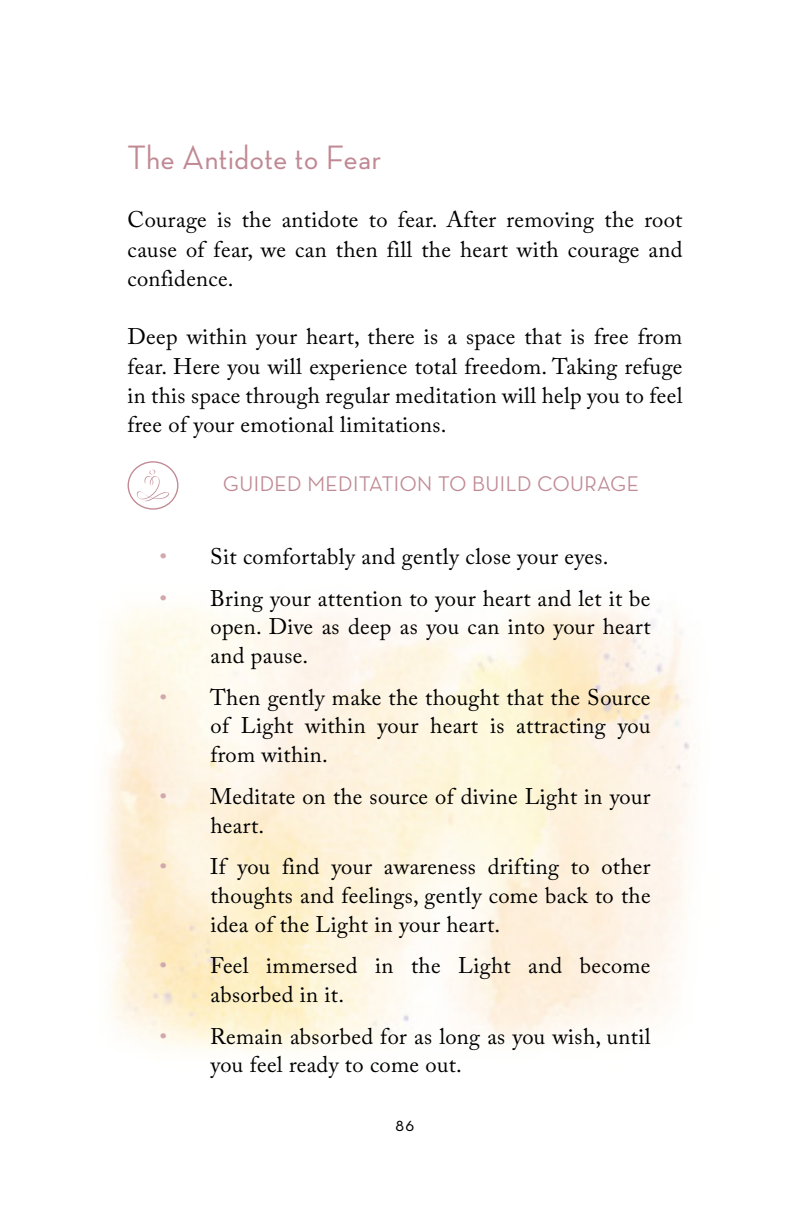
<style>
.page{position:relative;width:810px;height:1215px;background:#fff}
.page>*{position:absolute;margin:0;border:0;box-sizing:border-box;transform-origin:0 0}
.t1{font:500 34.43px "Neutraface Display";letter-spacing:.015em;color:#c08993}
.t2{font:22.5px/28.8px "Adobe Caslon Pro";letter-spacing:.015em;color:#000;text-align:justify}
.t3{font:500 21.6px "Neutraface Display";letter-spacing:.025em;color:#c08993}
.t4{font:500 19.8px "Neutraface Display";color:#000}
.s1{color:#d0a8ad}
</style>
<div class="page">
<div style="left:128px;top:461px;width:50px;height:49px;border:1px solid #c08993;border-radius:50%"></div>
<svg style="left:136px;top:470px;width:33px;height:31px"></svg>
<h1 class="t1" style="left:128px;top:138px;width:255px">The Antidote to Fear</h1>
<p class="t2" style="left:128px;top:205px;width:556px">Courage is the antidote to fear. After removing the root cause of fear, we can then fill the heart with courage and confidence.</p>
<p class="t2" style="left:128px;top:322px;width:556px">Deep within your heart, there is a space that is free from fear. Here you will experience total freedom. Taking refuge in this space through regular meditation will help you to feel free of your emotional limitations.</p>
<p class="t3" style="left:223px;top:471px;width:417px">GUIDED MEDITATION TO BUILD COURAGE</p>
<p class="t2" style="left:159px;top:542px;width:450px"><span class="s1">•</span> Sit comfortably and gently close your eyes.</p>
<p class="t2" style="left:210px;top:583px;width:442px;text-indent:-51px"><span class="s1">•</span> Bring your attention to your heart and let it be open. Dive as deep as you can into your heart and pause.</p>
<p class="t2" style="left:210px;top:682px;width:442px;text-indent:-51px"><span class="s1">•</span> Then gently make the thought that the Source of Light within your heart is attracting you from within.</p>
<p class="t2" style="left:210px;top:782px;width:442px;text-indent:-51px"><span class="s1">•</span> Meditate on the source of divine Light in your heart.</p>
<p class="t2" style="left:210px;top:852px;width:442px;text-indent:-51px"><span class="s1">•</span> If you find your awareness drifting to other thoughts and feelings, gently come back to the idea of the Light in your heart.</p>
<p class="t2" style="left:210px;top:951px;width:442px;text-indent:-51px"><span class="s1">•</span> Feel immersed in the Light and become absorbed in it.</p>
<p class="t2" style="left:210px;top:1022px;width:442px;text-indent:-51px"><span class="s1">•</span> Remain absorbed for as long as you wish, until you feel ready to come out.</p>
<p class="t4" style="left:396px;top:1114px;width:20px">86</p>
</div>
